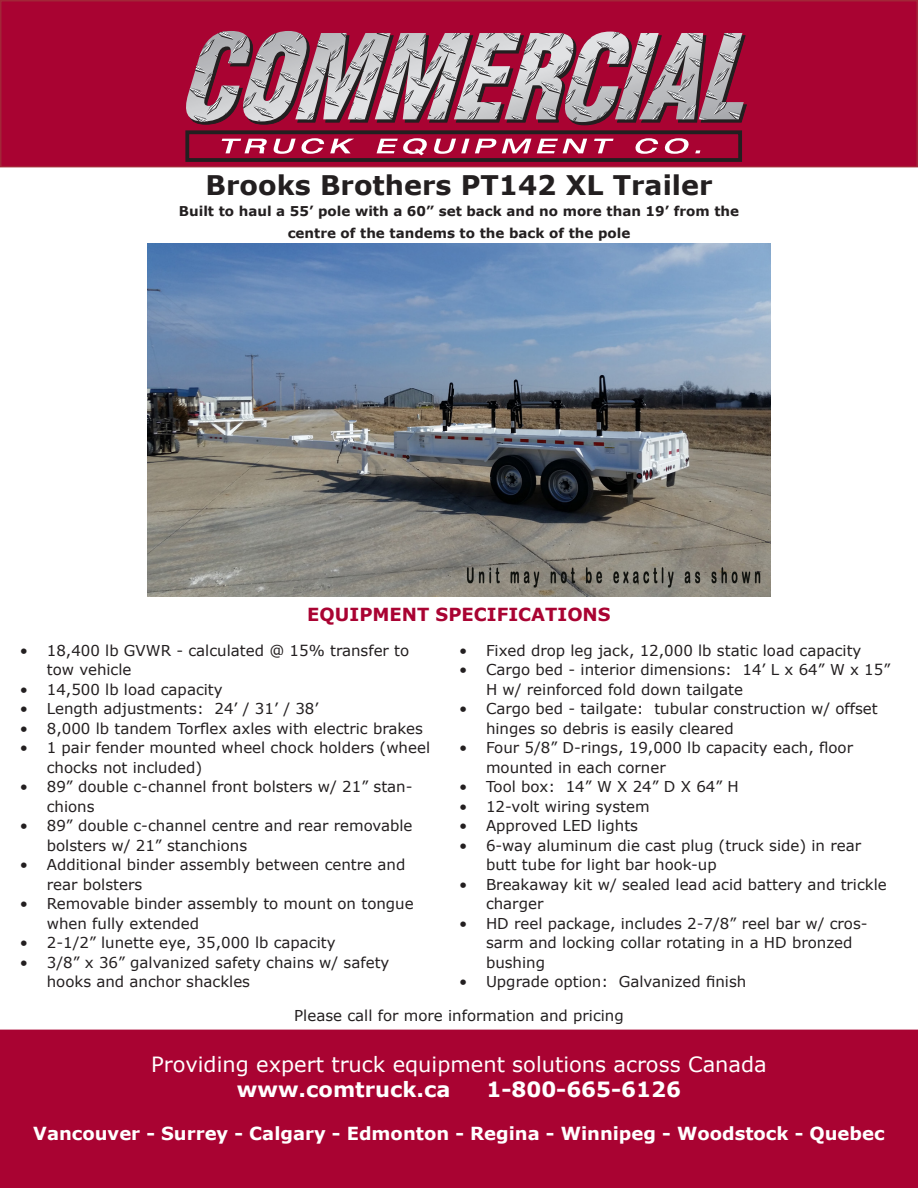
<style>
.page{position:relative;width:918px;height:1188px;background:#fff}
.page>*{position:absolute;margin:0;border:0;box-sizing:border-box;transform-origin:0 0}
.t1{font:700 27px "Verdana";color:#231f20}
.t2{font:21px "Verdana";color:#fff}
.t3{font:700 21px "Verdana";color:#fff}
.t4{font:700 18px "Verdana";color:#fff}
.t5{font:700 18px "Verdana";color:#a90332}
.t6{font:15px/19.5px "Verdana";color:#231f20}
.t7{font:700 13.5px/21.6px "Verdana";color:#231f20;text-align:center}
</style>
<div class="page">
<div style="left:1px;top:1px;width:916px;height:166px;background:#a90332"></div>
<div style="left:185px;top:130px;width:557px;height:32px;border:4px solid #231f20"></div>
<svg style="left:186px;top:31px;width:561px;height:95px"></svg>
<svg style="left:222px;top:138px;width:102px;height:16px"></svg>
<svg style="left:330px;top:139px;width:24px;height:14px"></svg>
<svg style="left:377px;top:138px;width:154px;height:17px"></svg>
<svg style="left:537px;top:139px;width:50px;height:14px"></svg>
<svg style="left:594px;top:139px;width:20px;height:14px"></svg>
<svg style="left:635px;top:138px;width:23px;height:16px"></svg>
<svg style="left:664px;top:138px;width:25px;height:16px"></svg>
<svg style="left:695px;top:150px;width:5px;height:3px"></svg>
<div style="left:0;top:0;width:918px;height:167px;border:2px solid #a32638"></div>
<div style="left:1px;top:1030px;width:916px;height:157px;background:#a90332"></div>
<div style="left:0;top:1030px;width:918px;height:158px;border:2px solid #a90332"></div>
<img style="left:147px;top:244px;width:624px;height:352px">
<p class="t1" style="left:206px;top:166px;width:508px">Brooks Brothers PT142 XL Trailer</p>
<p class="t7" style="left:179px;top:200px;width:562px">Built to haul a 55’ pole with a 60” set back and no more than 19’ from the centre of the tandems to the back of the pole</p>
<p class="t5" style="left:307px;top:602px;width:305px">EQUIPMENT SPECIFICATIONS</p>
<p class="t6" style="left:47px;top:641px;width:364px;text-indent:-27px">• 18,400 lb GVWR - calculated @ 15% transfer to tow vehicle</p>
<p class="t6" style="left:20px;top:680px;width:204px">• 14,500 lb load capacity</p>
<p class="t6" style="left:20px;top:699px;width:300px">• Length adjustments: 24’ / 31’ / 38’</p>
<p class="t6" style="left:20px;top:719px;width:405px">• 8,000 lb tandem Torflex axles with electric brakes</p>
<p class="t6" style="left:47px;top:738px;width:385px;text-indent:-27px">• 1 pair fender mounted wheel chock holders (wheel chocks not included)</p>
<p class="t6" style="left:47px;top:777px;width:367px;text-indent:-27px">• 89” double c-channel front bolsters w/ 21” stan&shy;chions</p>
<p class="t6" style="left:47px;top:816px;width:367px;text-indent:-27px">• 89” double c-channel centre and rear removable bolsters w/ 21” stanchions</p>
<p class="t6" style="left:47px;top:855px;width:360px;text-indent:-27px">• Additional binder assembly between centre and rear bolsters</p>
<p class="t6" style="left:47px;top:894px;width:368px;text-indent:-27px">• Removable binder assembly to mount on tongue when fully extended</p>
<p class="t6" style="left:20px;top:933px;width:317px">• 2-1/2” lunette eye, 35,000 lb capacity</p>
<p class="t6" style="left:47px;top:953px;width:344px;text-indent:-27px">• 3/8” x 36” galvanized safety chains w/ safety hooks and anchor shackles</p>
<p class="t6" style="left:459px;top:641px;width:404px">• Fixed drop leg jack, 12,000 lb static load capacity</p>
<p class="t6" style="left:486px;top:660px;width:406px;text-indent:-27px">• Cargo bed - interior dimensions: 14’ L x 64” W x 15”<br>H w/ reinforced fold down tailgate</p>
<p class="t6" style="left:486px;top:699px;width:393px;text-indent:-27px">• Cargo bed - tailgate: tubular construction w/ offset hinges so debris is easily cleared</p>
<p class="t6" style="left:486px;top:738px;width:369px;text-indent:-27px">• Four 5/8” D-rings, 19,000 lb capacity each, floor mounted in each corner</p>
<p class="t6" style="left:459px;top:777px;width:281px">• Tool box: 14” W X 24” D X 64” H</p>
<p class="t6" style="left:459px;top:797px;width:192px">• 12-volt wiring system</p>
<p class="t6" style="left:459px;top:816px;width:181px">• Approved LED lights</p>
<p class="t6" style="left:486px;top:836px;width:377px;text-indent:-27px">• 6-way aluminum die cast plug (truck side) in rear butt tube for light bar hook-up</p>
<p class="t6" style="left:486px;top:875px;width:402px;text-indent:-27px">• Breakaway kit w/ sealed lead acid battery and trickle charger</p>
<p class="t6" style="left:486px;top:914px;width:383px;text-indent:-27px">• HD reel package, includes 2-7/8” reel bar w/ cros&shy;sarm and locking collar rotating in a HD bronzed bushing</p>
<p class="t6" style="left:459px;top:972px;width:289px">• Upgrade option: Galvanized finish</p>
<p class="t6" style="left:294px;top:1006px;width:331px">Please call for more information and pricing</p>
<p class="t2" style="left:151px;top:1049px;width:617px">Providing expert truck equipment solutions across Canada</p>
<p class="t3" style="left:237px;top:1074px;width:215px">www.comtruck.ca</p>
<p class="t3" style="left:487px;top:1074px;width:196px">1-800-665-6126</p>
<p class="t4" style="left:33px;top:1121px;width:853px">Vancouver - Surrey - Calgary - Edmonton - Regina - Winnipeg - Woodstock - Quebec</p>
</div>
